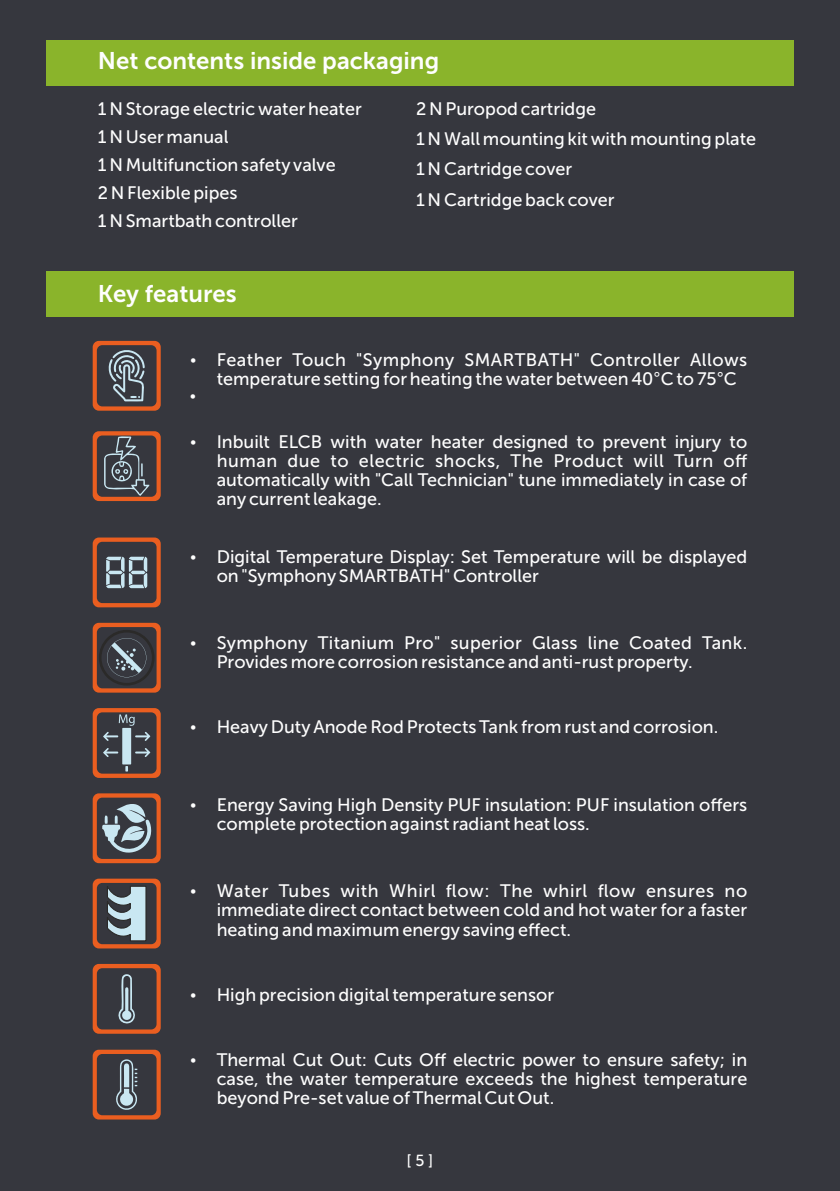
<style>
.page{position:relative;width:840px;height:1191px;background:#fff}
.page>*{position:absolute;margin:0;border:0;box-sizing:border-box;transform-origin:0 0}
.t1{font:24px "Museo Sans 700";color:#fefefe}
.t2{font:18px/19px "Museo Sans 500";color:#fefefe}
.t3{font:16px "Museo Sans 500";color:#fefefe}
.s1{font-family:"Arial"}
</style>
<div class="page">
<div style="left:0;top:0;width:839px;height:1191px;background:#36373e"></div>
<div style="left:46px;top:271px;width:747px;height:45px;background:#8ab42b"></div>
<svg style="left:93px;top:341px;width:68px;height:70px"></svg>
<svg style="left:93px;top:537px;width:68px;height:70px"></svg>
<svg style="left:93px;top:708px;width:68px;height:70px"></svg>
<svg style="left:93px;top:793px;width:68px;height:70px"></svg>
<svg style="left:93px;top:878px;width:68px;height:70px"></svg>
<svg style="left:93px;top:964px;width:68px;height:69px"></svg>
<svg style="left:93px;top:1049px;width:68px;height:70px"></svg>
<svg style="left:93px;top:431px;width:68px;height:70px"></svg>
<svg style="left:93px;top:623px;width:68px;height:69px"></svg>
<div style="left:46px;top:40px;width:747px;height:45px;background:#8ab42b"></div>
<h1 class="t1" style="left:98px;top:51px;width:342px">Net contents inside packaging</h1>
<p class="t2" style="left:98px;top:96px;width:265px;line-height:28.2px">1 N Storage electric water heater<br>1 N User manual<br>1 N Multifunction safety valve<br>2 N Flexible pipes<br>1 N Smartbath controller</p>
<p class="t2" style="left:416px;top:95px;width:341px;line-height:30.4px">2 N Puropod cartridge<br>1 N Wall mounting kit with mounting plate<br>1 N Cartridge cover<br>1 N Cartridge back cover</p>
<h1 class="t1" style="left:98px;top:284px;width:140px">Key features</h1>
<p class="t2" style="left:216px;top:352px;width:531px">Feather Touch "Symphony SMARTBATH" Controller Allows temperature setting for heating the water between 40<span class="s1">°</span>C to 75<span class="s1">°</span>C</p>
<p class="t2" style="left:216px;top:434px;width:532px;text-align:justify">Inbuilt ELCB with water heater designed to prevent injury to human due to electric shocks, The Product will Turn off automatically with "Call Technician" tune immediately in case of any current leakage.</p>
<p class="t2" style="left:216px;top:549px;width:532px">Digital Temperature Display: Set Temperature will be displayed on "Symphony SMARTBATH" Controller</p>
<p class="t2" style="left:216px;top:635px;width:531px">Symphony Titanium Pro" superior Glass line Coated Tank.<br>Provides more corrosion resistance and anti-rust property.</p>
<p class="t2" style="left:216px;top:719px;width:503px">Heavy Duty Anode Rod Protects Tank from rust and corrosion.</p>
<p class="t2" style="left:216px;top:797px;width:532px">Energy Saving High Density PUF insulation: PUF insulation offers complete protection against radiant heat loss.</p>
<p class="t2" style="left:216px;top:883px;width:532px;text-align:justify">Water Tubes with Whirl flow: The whirl flow ensures no immediate direct contact between cold and hot water for a faster heating and maximum energy saving effect.</p>
<p class="t2" style="left:216px;top:987px;width:339px">High precision digital temperature sensor</p>
<p class="t2" style="left:216px;top:1052px;width:532px;text-align:justify">Thermal Cut Out: Cuts Off electric power to ensure safety; in case, the water temperature exceeds the highest temperature beyond Pre-set value of Thermal Cut Out.</p>
<p class="t3" style="left:406px;top:1153px;width:28px">[ 5 ]</p>
</div>
